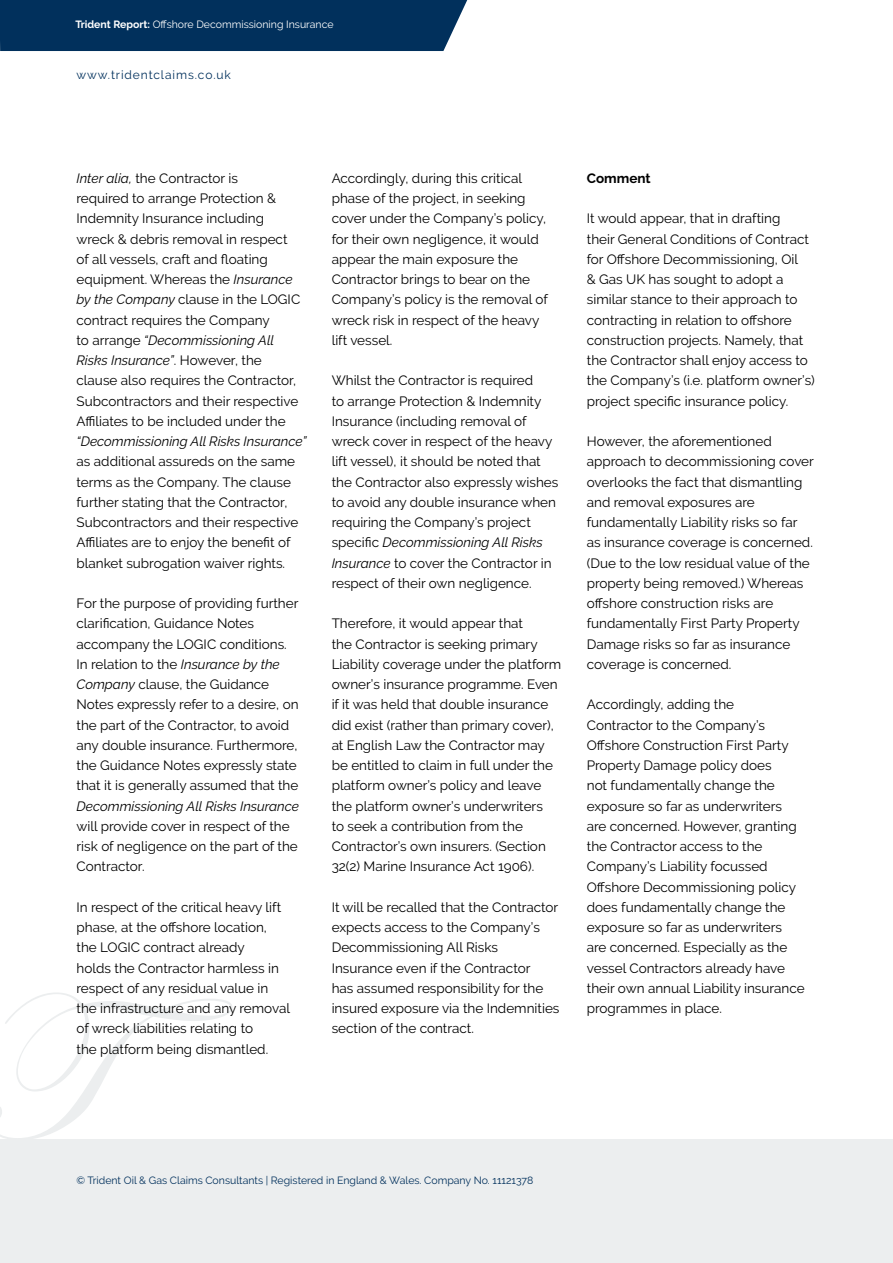
<style>
.page{position:relative;width:893px;height:1263px;background:#fff}
.page>*{position:absolute;margin:0;border:0;box-sizing:border-box;transform-origin:0 0}
.t1{font:13.5px/20.2px "Raleway";color:#000}
.t2{font:italic 13.5px "Raleway";color:#000}
.t3{font:700 13.5px "Raleway";color:#000}
.t4{font:12px "Raleway";letter-spacing:.075em;color:#01305c}
.t5{font:10.5px "Raleway";color:#01305c}
.t6{font:10.5px "Raleway";color:#fff}
.s1{font-weight:700}
.s2{font-style:italic}
</style>
<div class="page">
<div style="left:0;top:1140px;width:893px;height:123px;background:#eceeef"></div>
<div style="left:0;top:0;width:467px;height:51px;background:#01305c"></div>
<svg style="left:0;top:993px;width:233px;height:147px"></svg>
<p class="t6" style="left:75px;top:18px;width:260px"><span class="s1">Trident Report:</span> Offshore Decommissioning Insurance</p>
<p class="t4" style="left:76px;top:68px;width:156px">www.tridentclaims.co.uk</p>
<p class="t1" style="left:77px;top:168px;width:225px"><span class="s2">Inter alia,</span> the Contractor is<br>required to arrange Protection &amp; Indemnity Insurance including wreck &amp; debris removal in respect of all vessels, craft and floating equipment. Whereas the <span class="s2">Insurance by the Company</span> clause in the LOGIC contract requires the Company<br>to arrange <span class="s2">“Decommissioning All Risks Insurance”</span>. However, the clause also requires the Contractor, Subcontractors and their respective Affiliates to be included under the</p>
<p class="t2" style="left:77px;top:433px;width:231px">“Decommissioning All Risks Insurance”</p>
<p class="t1" style="left:77px;top:451px;width:223px">as additional assureds on the same terms as the Company. The clause further stating that the Contractor, Subcontractors and their respective Affiliates are to enjoy the benefit of blanket subrogation waiver rights.</p>
<p class="t1" style="left:77px;top:593px;width:224px">For the purpose of providing further clarification, Guidance Notes accompany the LOGIC conditions.<br>In relation to the <span class="s2">Insurance by the Company</span> clause, the Guidance Notes expressly refer to a desire, on the part of the Contractor, to avoid any double insurance. Furthermore, the Guidance Notes expressly state that it is generally assumed that the</p>
<p class="t2" style="left:77px;top:798px;width:224px">Decommissioning All Risks Insurance</p>
<p class="t1" style="left:77px;top:816px;width:223px">will provide cover in respect of the risk of negligence on the part of the<br>Contractor.</p>
<p class="t1" style="left:77px;top:897px;width:215px">In respect of the critical heavy lift phase, at the offshore location, the LOGIC contract already<br>holds the Contractor harmless in respect of any residual value in the infrastructure and any removal of wreck liabilities relating to<br>the platform being dismantled.</p>
<p class="t1" style="left:332px;top:168px;width:218px">Accordingly, during this critical phase of the project, in seeking cover under the Company’s policy, for their own negligence, it would appear the main exposure the<br>Contractor brings to bear on the<br>Company’s policy is the removal of wreck risk in respect of the heavy lift vessel.</p>
<p class="t1" style="left:332px;top:370px;width:228px">Whilst the Contractor is required<br>to arrange Protection &amp; Indemnity Insurance (including removal of wreck cover in respect of the heavy lift vessel), it should be noted that the Contractor also expressly wishes to avoid any double insurance when requiring the Company’s project specific <span class="s2">Decommissioning All Risks Insurance</span> to cover the Contractor in respect of their own negligence.</p>
<p class="t1" style="left:332px;top:613px;width:231px">Therefore, it would appear that<br>the Contractor is seeking primary Liability coverage under the platform owner’s insurance programme. Even if it was held that double insurance did exist (rather than primary cover), at English Law the Contractor may be entitled to claim in full under the platform owner’s policy and leave the platform owner’s underwriters<br>to seek a contribution from the Contractor’s own insurers. (Section 32(2) Marine Insurance Act 1906).</p>
<p class="t1" style="left:332px;top:897px;width:229px">It will be recalled that the Contractor expects access to the Company’s<br>Decommissioning All Risks<br>Insurance even if the Contractor<br>has assumed responsibility for the insured exposure via the Indemnities section of the contract.</p>
<p class="t3" style="left:587px;top:170px;width:65px">Comment</p>
<p class="t1" style="left:587px;top:208px;width:230px">It would appear, that in drafting<br>their General Conditions of Contract for Offshore Decommissioning, Oil<br>&amp; Gas UK has sought to adopt a similar stance to their approach to contracting in relation to offshore construction projects. Namely, that the Contractor shall enjoy access to the Company’s (i.e. platform owner’s) project specific insurance policy.</p>
<p class="t1" style="left:587px;top:431px;width:229px">However, the aforementioned approach to decommissioning cover overlooks the fact that dismantling and removal exposures are fundamentally Liability risks so far as insurance coverage is concerned. (Due to the low residual value of the property being removed.) Whereas offshore construction risks are fundamentally First Party Property Damage risks so far as insurance coverage is concerned.</p>
<p class="t1" style="left:587px;top:694px;width:219px">Accordingly, adding the<br>Contractor to the Company’s<br>Offshore Construction First Party<br>Property Damage policy does<br>not fundamentally change the exposure so far as underwriters are concerned. However, granting the Contractor access to the<br>Company’s Liability focussed<br>Offshore Decommissioning policy does fundamentally change the exposure so far as underwriters are concerned. Especially as the vessel Contractors already have their own annual Liability insurance programmes in place.</p>
<p class="t5" style="left:77px;top:1174px;width:458px">© Trident Oil &amp; Gas Claims Consultants | Registered in England &amp; Wales. Company No. 11121378</p>
</div>
